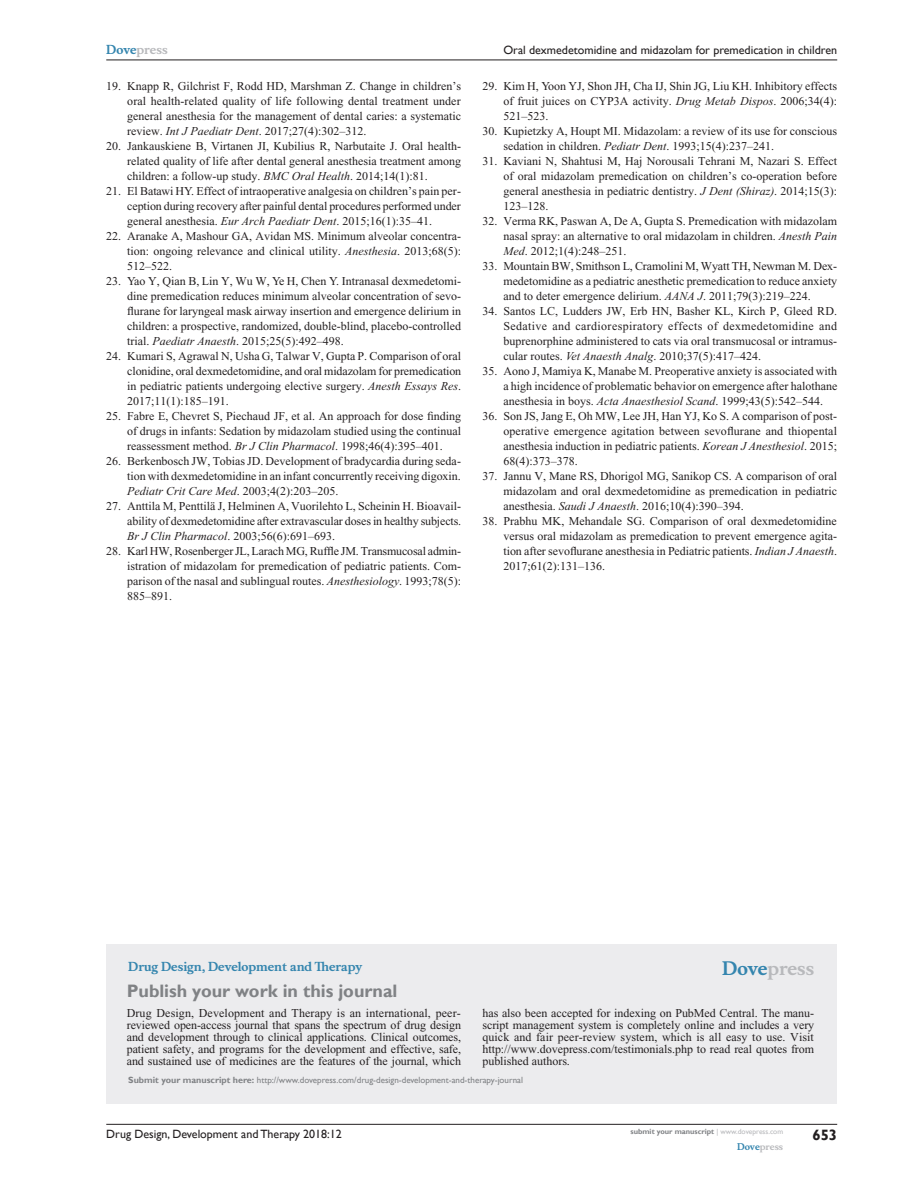
<style>
.page{position:relative;width:918px;height:1188px;background:#fff}
.page>*{position:absolute;margin:0;border:0;box-sizing:border-box;transform-origin:0 0}
.PromBx-H1{font:700 18px "Gill Sans";color:#808285}
.PromBx-Brand{font:700 18px "Musee";color:#b8b9bc}
.t1{font:700 15px "Gill Sans";color:#231f20}
.RefNL2{font:12px/15px "Times New Roman";color:#231f20;text-align:justify}
.PromBx-Tx{font:12px/12px "Times New Roman";letter-spacing:-.005em;color:#231f20;text-align:justify}
.t2{font:12px "Gill Sans";color:#231f20}
.PromBx-JrnlName{font:700 12px "Musee";color:#3485ae}
.t3{font:700 12px "Musee";color:#b8b9bc}
.PromBx-SubmitMssWebA{font:9px "Gill Sans";color:#808285}
.t4{font:700 9px "Musee";color:#b8b9bc}
.t5{font:700 7.5px "Gill Sans";color:#808285}
.s1{color:#3485ae}
.s2{font-style:italic}
.s3{font-weight:700}
.s4{font-weight:400;color:#b8b9bc}
</style>
<div class="page">
<div style="left:106px;top:944px;width:731px;height:159px;background:#ececee"></div>
<hr style="left:106px;top:1124px;width:731px;height:1px;background:#231f20">
<hr style="left:106px;top:60px;width:731px;height:1px;background:#231f20">
<p class="t3" style="left:106px;top:43px;width:63px"><span class="s1">Dove</span>press</p>
<p class="RefNL2" style="left:127px;top:79px;width:335px;text-indent:-21px">19. Knapp R, Gilchrist F, Rodd HD, Marshman Z. Change in children’s oral health-related quality of life following dental treatment under general anesthesia for the management of dental caries: a systematic review. <span class="s2">Int J Paediatr Dent</span>. 2017;27(4):302–312.</p>
<p class="RefNL2" style="left:127px;top:139px;width:335px;text-indent:-21px">20. Jankauskiene B, Virtanen JI, Kubilius R, Narbutaite J. Oral health&shy;related quality of life after dental general anesthesia treatment among children: a follow-up study. <span class="s2">BMC Oral Health</span>. 2014;14(1):81.</p>
<p class="RefNL2" style="left:127px;top:184px;width:335px;text-indent:-21px">21. El Batawi HY. Effect of intraoperative analgesia on children’s pain per&shy;ception during recovery after painful dental procedures performed under general anesthesia. <span class="s2">Eur Arch Paediatr Dent</span>. 2015;16(1):35–41.</p>
<p class="RefNL2" style="left:127px;top:229px;width:335px;text-indent:-21px">22. Aranake A, Mashour GA, Avidan MS. Minimum alveolar concentra&shy;tion: ongoing relevance and clinical utility. <span class="s2">Anesthesia</span>. 2013;68(5):<br>512–522.</p>
<p class="RefNL2" style="left:127px;top:274px;width:335px;text-indent:-21px">23. Yao Y, Qian B, Lin Y, Wu W, Ye H, Chen Y. Intranasal dexmedetomi&shy;dine premedication reduces minimum alveolar concentration of sevo&shy;flurane for laryngeal mask airway insertion and emergence delirium in children: a prospective, randomized, double-blind, placebo-controlled trial. <span class="s2">Paediatr Anaesth</span>. 2015;25(5):492–498.</p>
<p class="RefNL2" style="left:127px;top:349px;width:336px;text-indent:-21px">24. Kumari S, Agrawal N, Usha G, Talwar V, Gupta P. Comparison of oral clonidine, oral dexmedetomidine, and oral midazolam for premedication in pediatric patients undergoing elective surgery. <span class="s2">Anesth Essays Res</span>.<br>2017;11(1):185–191.</p>
<p class="RefNL2" style="left:127px;top:409px;width:335px;text-indent:-21px">25. Fabre E, Chevret S, Piechaud JF, et al. An approach for dose finding of drugs in infants: Sedation by midazolam studied using the continual reassessment method. <span class="s2">Br J Clin Pharmacol</span>. 1998;46(4):395–401.</p>
<p class="RefNL2" style="left:127px;top:454px;width:335px;text-indent:-21px">26. Berkenbosch JW, Tobias JD. Development of bradycardia during seda&shy;tion with dexmedetomidine in an infant concurrently receiving digoxin.<br><span class="s2">Pediatr Crit Care Med</span>. 2003;4(2):203–205.</p>
<p class="RefNL2" style="left:127px;top:499px;width:336px;text-indent:-21px">27. Anttila M, Penttilä J, Helminen A, Vuorilehto L, Scheinin H. Bioavail&shy;ability of dexmedetomidine after extravascular doses in healthy subjects.<br><span class="s2">Br J Clin Pharmacol</span>. 2003;56(6):691–693.</p>
<p class="RefNL2" style="left:127px;top:544px;width:335px;text-indent:-21px">28. Karl HW, Rosenberger JL, Larach MG, Ruffle JM. Transmucosal admin&shy;istration of midazolam for premedication of pediatric patients. Com&shy;parison of the nasal and sublingual routes. <span class="s2">Anesthesiology</span>. 1993;78(5):<br>885–891.</p>
<p class="t2" style="left:503px;top:43px;width:335px">Oral dexmedetomidine and midazolam for premedication in children</p>
<p class="RefNL2" style="left:503px;top:79px;width:335px;text-indent:-21px">29. Kim H, Yoon YJ, Shon JH, Cha IJ, Shin JG, Liu KH. Inhibitory effects of fruit juices on CYP3A activity. <span class="s2">Drug Metab Dispos</span>. 2006;34(4):<br>521–523.</p>
<p class="RefNL2" style="left:503px;top:124px;width:335px;text-indent:-21px">30. Kupietzky A, Houpt MI. Midazolam: a review of its use for conscious sedation in children. <span class="s2">Pediatr Dent</span>. 1993;15(4):237–241.</p>
<p class="RefNL2" style="left:503px;top:154px;width:335px;text-indent:-21px">31. Kaviani N, Shahtusi M, Haj Norousali Tehrani M, Nazari S. Effect of oral midazolam premedication on children’s co-operation before general anesthesia in pediatric dentistry. <span class="s2">J Dent (Shiraz)</span>. 2014;15(3):<br>123–128.</p>
<p class="RefNL2" style="left:503px;top:214px;width:335px;text-indent:-21px">32. Verma RK, Paswan A, De A, Gupta S. Premedication with midazolam nasal spray: an alternative to oral midazolam in children. <span class="s2">Anesth Pain Med</span>. 2012;1(4):248–251.</p>
<p class="RefNL2" style="left:503px;top:259px;width:335px;text-indent:-21px">33. Mountain BW, Smithson L, Cramolini M, Wyatt TH, Newman M. Dex&shy;medetomidine as a pediatric anesthetic premedication to reduce anxiety and to deter emergence delirium. <span class="s2">AANA J</span>. 2011;79(3):219–224.</p>
<p class="RefNL2" style="left:503px;top:304px;width:335px;text-indent:-21px">34. Santos LC, Ludders JW, Erb HN, Basher KL, Kirch P, Gleed RD.<br>Sedative and cardiorespiratory effects of dexmedetomidine and buprenorphine administered to cats via oral transmucosal or intramus&shy;cular routes. <span class="s2">Vet Anaesth Analg</span>. 2010;37(5):417–424.</p>
<p class="RefNL2" style="left:503px;top:364px;width:335px;text-indent:-21px">35. Aono J, Mamiya K, Manabe M. Preoperative anxiety is associated with a high incidence of problematic behavior on emergence after halothane anesthesia in boys. <span class="s2">Acta Anaesthesiol Scand</span>. 1999;43(5):542–544.</p>
<p class="RefNL2" style="left:503px;top:409px;width:335px;text-indent:-21px">36. Son JS, Jang E, Oh MW, Lee JH, Han YJ, Ko S. A comparison of post&shy;operative emergence agitation between sevoflurane and thiopental anesthesia induction in pediatric patients. <span class="s2">Korean J Anesthesiol</span>. 2015; 68(4):373–378.</p>
<p class="RefNL2" style="left:503px;top:469px;width:335px;text-indent:-21px">37. Jannu V, Mane RS, Dhorigol MG, Sanikop CS. A comparison of oral midazolam and oral dexmedetomidine as premedication in pediatric anesthesia. <span class="s2">Saudi J Anaesth</span>. 2016;10(4):390–394.</p>
<p class="RefNL2" style="left:503px;top:514px;width:335px;text-indent:-21px">38. Prabhu MK, Mehandale SG. Comparison of oral dexmedetomidine versus oral midazolam as premedication to prevent emergence agita&shy;tion after sevoflurane anesthesia in Pediatric patients. <span class="s2">Indian J Anaesth</span>.<br>2017;61(2):131–136.</p>
<p class="PromBx-JrnlName" style="left:128px;top:959px;width:236px">Drug Design, Development and Therapy</p>
<p class="PromBx-H1" style="left:127px;top:980px;width:272px">Publish your work in this journal</p>
<p class="PromBx-Brand" style="left:722px;top:958px;width:94px"><span class="s1">Dove</span>press</p>
<p class="PromBx-Tx" style="left:127px;top:1007px;width:336px">Drug Design, Development and Therapy is an international, peer&shy;reviewed open-access journal that spans the spectrum of drug design and development through to clinical applications. Clinical outcomes, patient safety, and programs for the development and effective, safe, and sustained use of medicines are the features of the journal, which</p>
<p class="PromBx-Tx" style="left:482px;top:1007px;width:333px">has also been accepted for indexing on PubMed Central. The manu&shy;script management system is completely online and includes a very quick and fair peer-review system, which is all easy to use. Visit http://www.dovepress.com/testimonials.php to read real quotes from published authors.</p>
<p class="PromBx-SubmitMssWebA" style="left:128px;top:1075px;width:396px"><span class="s3">Submit your manuscript here:</span> http://www.dovepress.com/drug-design-development-and-therapy-journal</p>
<p class="t2" style="left:106px;top:1127px;width:237px">Drug Design, Development and Therapy 2018:12</p>
<p class="t5" style="left:631px;top:1127px;width:154px">submit your manuscript <span class="s4">| www.dovepress.com</span></p>
<p class="t4" style="left:737px;top:1141px;width:48px"><span class="s1">Dove</span>press</p>
<p class="t1" style="left:812px;top:1126px;width:26px">653</p>
</div>
